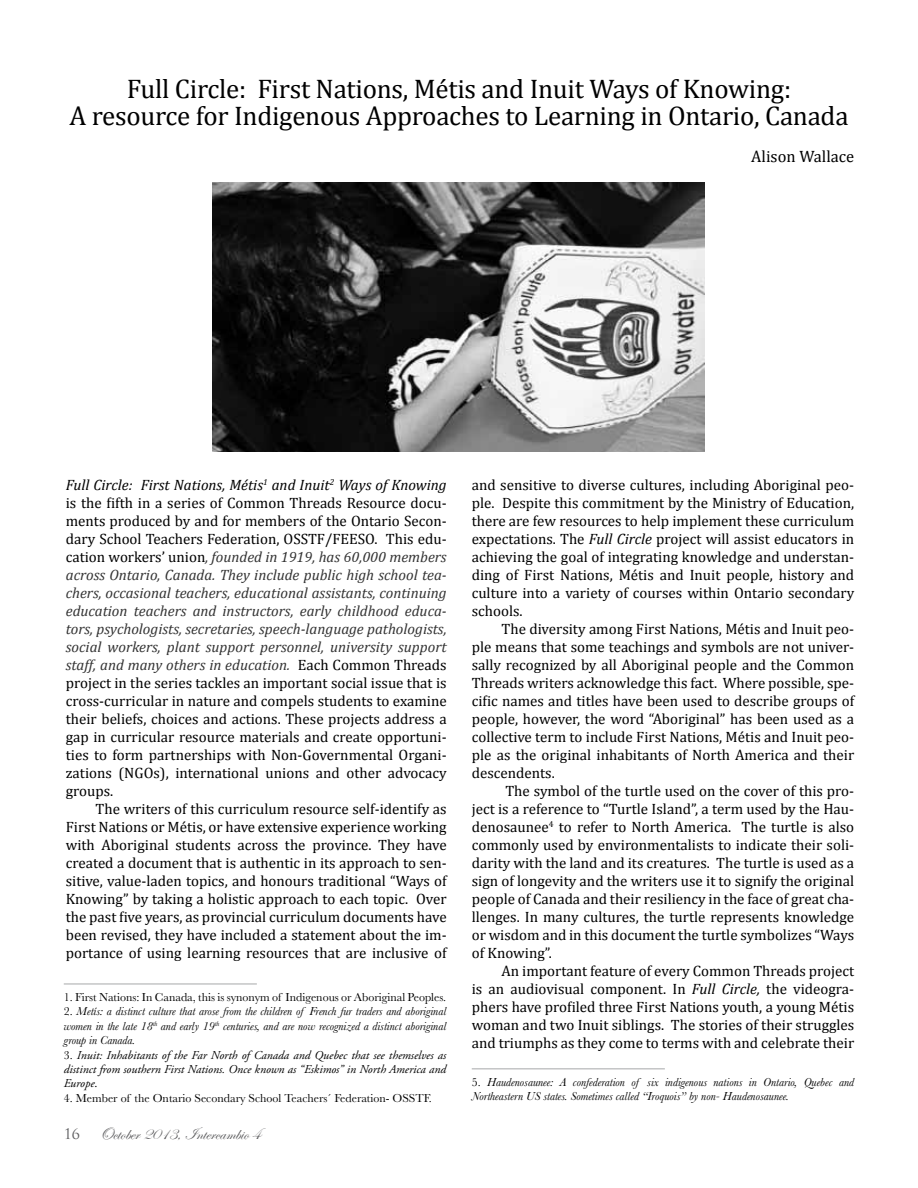
<style>
.page{position:relative;width:918px;height:1188px;background:#fff}
.page>*{position:absolute;margin:0;border:0;box-sizing:border-box;transform-origin:0 0}
.t1{font:27px/27px "Cambria";letter-spacing:-.01em;color:#000;text-align:center}
.t2{font:18px "Edwardian Script ITC";color:#5d5d5f}
.t3{font:16.5px "Cambria";color:#000}
.t4{font:15px/18px "Cambria";color:#000;text-align:justify}
.t5{font:italic 12px/14.4px "Baskerville";color:#000}
.t6{font:italic 12px/14.4px "Adobe Garamond Pro";color:#000;text-align:justify}
.t7{font:12px "Baskerville";color:#000}
.s1{font-style:italic}
.s2{font-style:italic;color:#333}
.s3{font-style:normal}
.s4{font-family:"Baskerville";font-style:normal}
.s5{font-family:"Trajan Pro";font-size:14.25px}
</style>
<div class="page">
<hr style="left:64px;top:983px;width:193px;height:2px;background:#c4c5c6">
<hr style="left:472px;top:1068px;width:193px;height:2px;background:#c4c5c6">
<img style="left:212px;top:182px;width:493px;height:269px">
<h1 class="t1" style="left:69px;top:75px;width:781px">Full Circle: First Nations, Métis and Inuit Ways of Knowing:<br>A resource for Indigenous Approaches to Learning in Ontario, Canada</h1>
<p class="t3" style="left:751px;top:147px;width:104px">Alison Wallace</p>
<p class="t4" style="left:66px;top:476px;width:382px"><span class="s1">Full Circle: First Nations, Métis</span><sup>1</sup> <span class="s1">and Inuit</span><sup>2</sup> <span class="s1">Ways of Knowing </span>is the fifth in a series of Common Threads Resource docu&shy;ments produced by and for members of the Ontario Secon&shy;dary School Teachers Federation, OSSTF/FEESO. This edu&shy;cation workers’ union<span class="s2">, founded in 1919, has 60,000 members across Ontario, Canada. They include public high school tea&shy;chers, occasional teachers, educational assistants, continuing education teachers and instructors, early childhood educa&shy;tors, psychologists, secretaries, speech-language pathologists, social workers, plant support personnel, university support staff, and many others in education.</span> Each Common Threads project in the series tackles an important social issue that is cross-curricular in nature and compels students to examine their beliefs, choices and actions. These projects address a gap in curricular resource materials and create opportuni&shy;ties to form partnerships with Non-Governmental Organi&shy;zations (NGOs), international unions and other advocacy groups.</p>
<p class="t4" style="left:66px;top:800px;width:382px;text-indent:30px">The writers of this curriculum resource self-identify as First Nations or Métis, or have extensive experience working with Aboriginal students across the province. They have created a document that is authentic in its approach to sen&shy;sitive, value-laden topics, and honours traditional “Ways of Knowing” by taking a holistic approach to each topic. Over the past five years, as provincial curriculum documents have been revised, they have included a statement about the im&shy;portance of using learning resources that are inclusive of</p>
<p class="t7" style="left:64px;top:990px;width:384px">1. First Nations: In Canada, this is synonym of Indigenous or Aboriginal Peoples.</p>
<p class="t5" style="left:64px;top:1004px;width:384px;text-align:justify"><span class="s3">2.</span> Metís: a distinct culture that arose from the children of French fur traders and aboriginal women in the late 18<sup>th</sup> and early 19<sup>th</sup> centuries, and are now recognized a distinct aboriginal group in Canada.</p>
<p class="t6" style="left:64px;top:1048px;width:384px"><span class="s4">3.</span> Inuit: Inhabitants of the Far North of Canada and Quebec that see themselves as distinct from southern First Nations. Once known as “Eskimos” in North America and Europe<span class="s3">.</span></p>
<p class="t7" style="left:64px;top:1090px;width:369px">4. Member of the Ontario Secondary School Teachers´ Federation- OSSTF.</p>
<p class="t2" style="left:64px;top:1124px;width:198px"><span class="s5">16</span> October 2013, Intercambio 4</p>
<p class="t4" style="left:472px;top:476px;width:384px">and sensitive to diverse cultures, including Aboriginal peo&shy;ple. Despite this commitment by the Ministry of Education, there are few resources to help implement these curriculum expectations. The <span class="s1">Full Circle</span> project will assist educators in achieving the goal of integrating knowledge and understan&shy;ding of First Nations, Métis and Inuit people, history and culture into a variety of courses within Ontario secondary schools.</p>
<p class="t4" style="left:472px;top:620px;width:384px;text-indent:30px">The diversity among First Nations, Métis and Inuit peo&shy;ple means that some teachings and symbols are not univer&shy;sally recognized by all Aboriginal people and the Common Threads writers acknowledge this fact. Where possible, spe&shy;cific names and titles have been used to describe groups of people, however, the word “Aboriginal” has been used as a collective term to include First Nations, Métis and Inuit peo&shy;ple as the original inhabitants of North America and their descendents.</p>
<p class="t4" style="left:472px;top:782px;width:384px;text-indent:34px">The symbol of the turtle used on the cover of this pro&shy;ject is a reference to “Turtle Island”, a term used by the Hau&shy;denosaunee<sup>4</sup> to refer to North America. The turtle is also commonly used by environmentalists to indicate their soli&shy;darity with the land and its creatures. The turtle is used as a sign of longevity and the writers use it to signify the original people of Canada and their resiliency in the face of great cha&shy;llenges. In many cultures, the turtle represents knowledge or wisdom and in this document the turtle symbolizes “Ways of Knowing”.</p>
<p class="t4" style="left:472px;top:962px;width:384px;text-indent:30px">An important feature of every Common Threads project is an audiovisual component. In <span class="s1">Full Circle,</span> the videogra&shy;phers have profiled three First Nations youth, a young Métis woman and two Inuit siblings. The stories of their struggles and triumphs as they come to terms with and celebrate their</p>
<p class="t5" style="left:472px;top:1075px;width:384px"><span class="s3">5.</span> Haudenosaunee: A confederation of six indigenous nations in Ontario, Quebec and<br>Northeastern US states. Sometimes called “Iroquois” by non- Haudenosaunee.</p>
</div>
